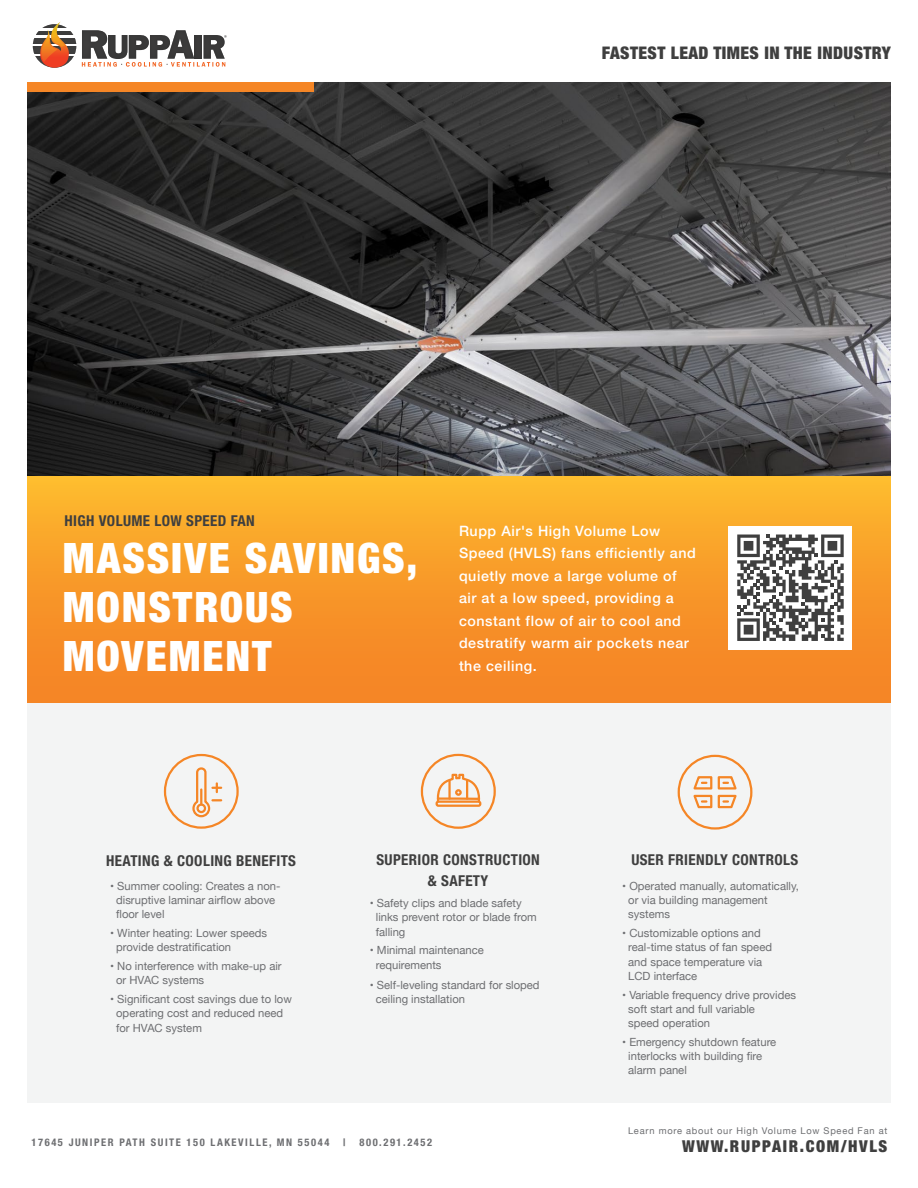
<style>
.page{position:relative;width:918px;height:1188px;background:#fff}
.page>*{position:absolute;margin:0;border:0;box-sizing:border-box;transform-origin:0 0}
.t1{font:900 condensed 42px/49.2px "Helvetica Neue LT Pro";letter-spacing:.045em;color:#fff}
.t2{font:900 condensed 17.4px "Helvetica Neue LT Pro";letter-spacing:.025em;color:#3f3f3f}
.t3{font:900 condensed 16.35px "Helvetica Neue LT Pro";letter-spacing:.1em;color:#3f3f3f}
.t4{font:700 condensed 15px/21px "Helvetica Neue LT Pro";letter-spacing:.025em;color:#3f3f3f;text-align:center}
.t5{font:500 14.25px/22.5px "Helvetica Neue";letter-spacing:.04em;color:#fff}
.t6{font:11.25px/14.2px "Helvetica Neue";color:#6d6e71}
.t7{font:700 condensed 10.5px "Helvetica Neue LT Pro";letter-spacing:.15em;color:#6d6e71}
.t8{font:9.3px "Helvetica Neue";letter-spacing:.08em;color:#6d6e71}
</style>
<div class="page">
<div style="left:27px;top:457px;width:864px;height:646px;background:#f3f4f4"></div>
<img style="left:27px;top:83px;width:864px;height:394px">
<div style="left:27px;top:477px;width:864px;height:225px;background:linear-gradient(to bottom,#fdb82e,#f47e25)"></div>
<div style="left:678px;top:755px;width:74px;height:75px;border:2px solid #f58626;border-radius:50%"></div>
<svg style="left:693px;top:776px;width:44px;height:33px"></svg>
<div style="left:164px;top:754px;width:75px;height:75px;border:2px solid #f58626;border-radius:50%"></div>
<svg style="left:192px;top:767px;width:29px;height:51px"></svg>
<div style="left:421px;top:754px;width:75px;height:75px;border:2px solid #f58626;border-radius:50%"></div>
<div style="left:436px;top:801px;width:45px;height:6px;border:2px solid #f58626;border-radius:2px"></div>
<svg style="left:436px;top:773px;width:45px;height:31px"></svg>
<hr style="left:38px;top:24px;width:33px;height:3px;background:#282828">
<svg style="left:36px;top:31px;width:37px;height:4px"></svg>
<div style="left:33px;top:38px;width:43px;height:5px;background:#3e3d3d"></div>
<div style="left:33px;top:46px;width:43px;height:8px;background:#3f3f3f"></div>
<svg style="left:35px;top:56px;width:39px;height:6px"></svg>
<svg style="left:82px;top:30px;width:145px;height:37px"></svg>
<svg style="left:40px;top:21px;width:31px;height:47px"></svg>
<div style="left:27px;top:83px;width:287px;height:9px;background:#f58626"></div>
<div style="left:729px;top:526px;width:123px;height:124px;background:#fff"></div>
<svg style="left:737px;top:535px;width:107px;height:106px"></svg>
<h2 class="t2" style="left:602px;top:42px;width:291px">FASTEST LEAD TIMES IN THE INDUSTRY</h2>
<h3 class="t4" style="left:64px;top:510px;width:192px">HIGH VOLUME LOW SPEED FAN</h3>
<h1 class="t1" style="left:63px;top:532px;width:356px">MASSIVE SAVINGS,<br>MONSTROUS<br>MOVEMENT</h1>
<p class="t5" style="left:459px;top:519px;width:238px">Rupp Air's High Volume Low<br>Speed (HVLS) fans efficiently and quietly move a large volume of air at a low speed, providing a constant flow of air to cool and destratify warm air pockets near the ceiling.</p>
<h3 class="t4" style="left:106px;top:850px;width:191px">HEATING &amp; COOLING BENEFITS</h3>
<p class="t6" style="left:116px;top:879px;width:166px;text-indent:-6px">• Summer cooling: Creates a non&shy;disruptive laminar airflow above floor level</p>
<p class="t6" style="left:116px;top:927px;width:152px;text-indent:-6px">• Winter heating: Lower speeds provide destratification</p>
<p class="t6" style="left:116px;top:960px;width:167px;text-indent:-6px">• No interference with make-up air or HVAC systems</p>
<p class="t6" style="left:116px;top:993px;width:177px;text-indent:-6px">• Significant cost savings due to low operating cost and reduced need for HVAC system</p>
<h3 class="t4" style="left:376px;top:849px;width:165px">SUPERIOR CONSTRUCTION &amp; SAFETY</h3>
<p class="t6" style="left:376px;top:897px;width:162px;text-indent:-6px">• Safety clips and blade safety links prevent rotor or blade from falling</p>
<p class="t6" style="left:376px;top:944px;width:109px;text-indent:-6px">• Minimal maintenance requirements</p>
<p class="t6" style="left:376px;top:978px;width:165px;text-indent:-6px">• Self-leveling standard for sloped ceiling installation</p>
<h3 class="t4" style="left:631px;top:849px;width:169px">USER FRIENDLY CONTROLS</h3>
<p class="t6" style="left:628px;top:879px;width:172px;text-indent:-6px">• Operated manually, automatically, or via building management systems</p>
<p class="t6" style="left:628px;top:927px;width:145px;text-indent:-6px">• Customizable options and real-time status of fan speed and space temperature via<br>LCD interface</p>
<p class="t6" style="left:628px;top:988px;width:169px;text-indent:-6px">• Variable frequency drive provides soft start and full variable<br>speed operation</p>
<p class="t6" style="left:628px;top:1035px;width:150px;text-indent:-6px">• Emergency shutdown feature interlocks with building fire alarm panel</p>
<p class="t8" style="left:628px;top:1124px;width:261px">Learn more about our High Volume Low Speed Fan at</p>
<p class="t7" style="left:31px;top:1136px;width:299px">17645 JUNIPER PATH SUITE 150 LAKEVILLE, MN 55044</p>
<p class="t7" style="left:343px;top:1136px;width:4px">|</p>
<p class="t7" style="left:359px;top:1136px;width:74px">800.291.2452</p>
<h3 class="t3" style="left:682px;top:1136px;width:207px">WWW.RUPPAIR.COM/HVLS</h3>
</div>
